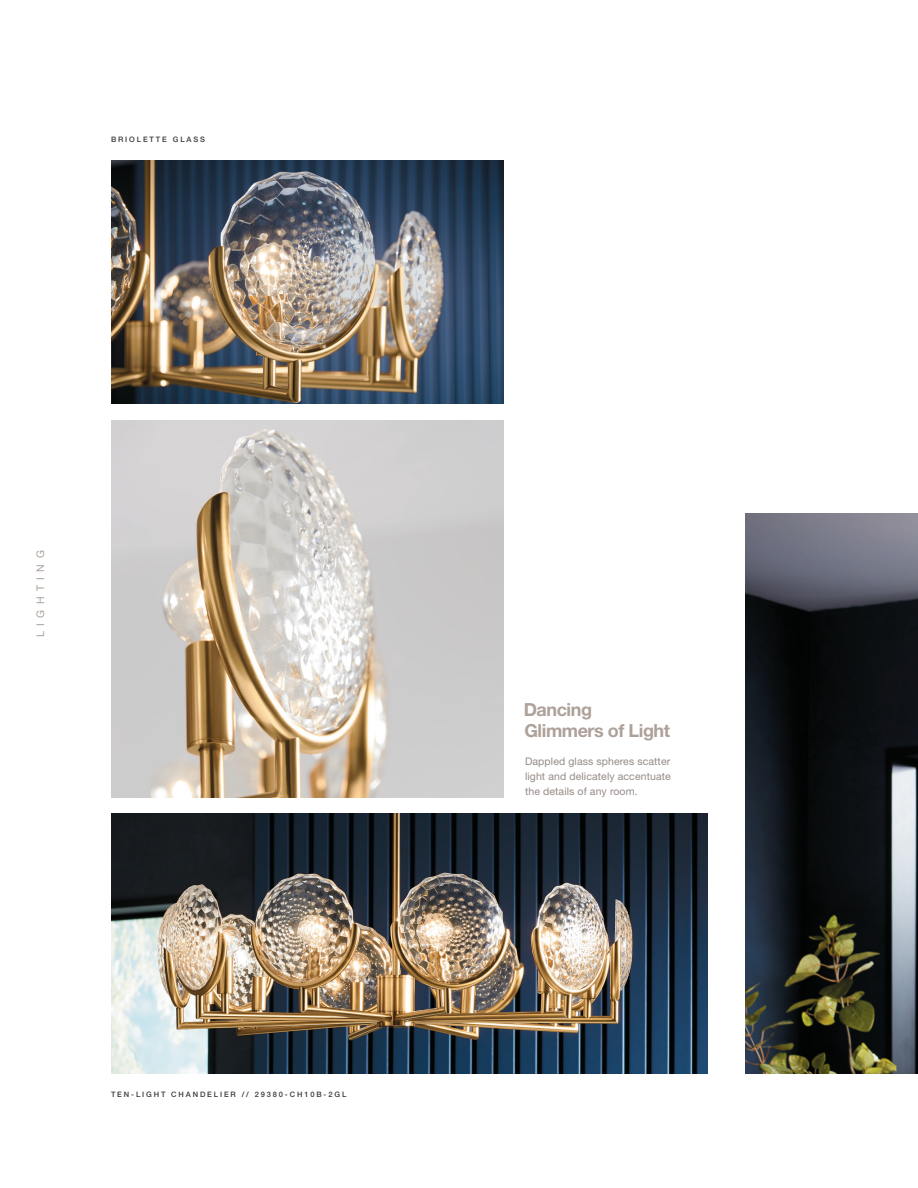
<style>
.page{position:relative;width:918px;height:1188px;background:#fff}
.page>*{position:absolute;margin:0;border:0;box-sizing:border-box;transform-origin:0 0}
.t1{font:700 18px/21.6px "Helvetica Neue LT Pro";letter-spacing:-.025em;color:#ada199}
.t2{font:10.5px/15px "Helvetica Neue LT Pro";letter-spacing:.01em;color:#948b86;text-align:justify}
.t3{font:10.5px "Helvetica Neue LT Pro";letter-spacing:.525em;color:#ada199}
.t4{font:500 7.5px "Helvetica Neue LT Pro";letter-spacing:.25em;color:#373837}
</style>
<div class="page">
<img style="left:111px;top:161px;width:393px;height:243px">
<img style="left:111px;top:421px;width:393px;height:376px">
<img style="left:111px;top:814px;width:596px;height:260px">
<img style="left:746px;top:513px;width:172px;height:561px">
<p class="t4" style="left:111px;top:134px;width:96px">BRIOLETTE GLASS</p>
<p class="t3" style="left:34px;top:637px;width:88px;rotate:-90deg">LIGHTING</p>
<p class="t4" style="left:111px;top:1090px;width:237px">TEN-LIGHT CHANDELIER // 29380-CH10B-2GL</p>
<h1 class="t1" style="left:524px;top:698px;width:148px">Dancing<br>Glimmers of Light</h1>
<p class="t2" style="left:525px;top:754px;width:147px">Dappled glass spheres scatter light and delicately accentuate the details of any room.</p>
</div>
